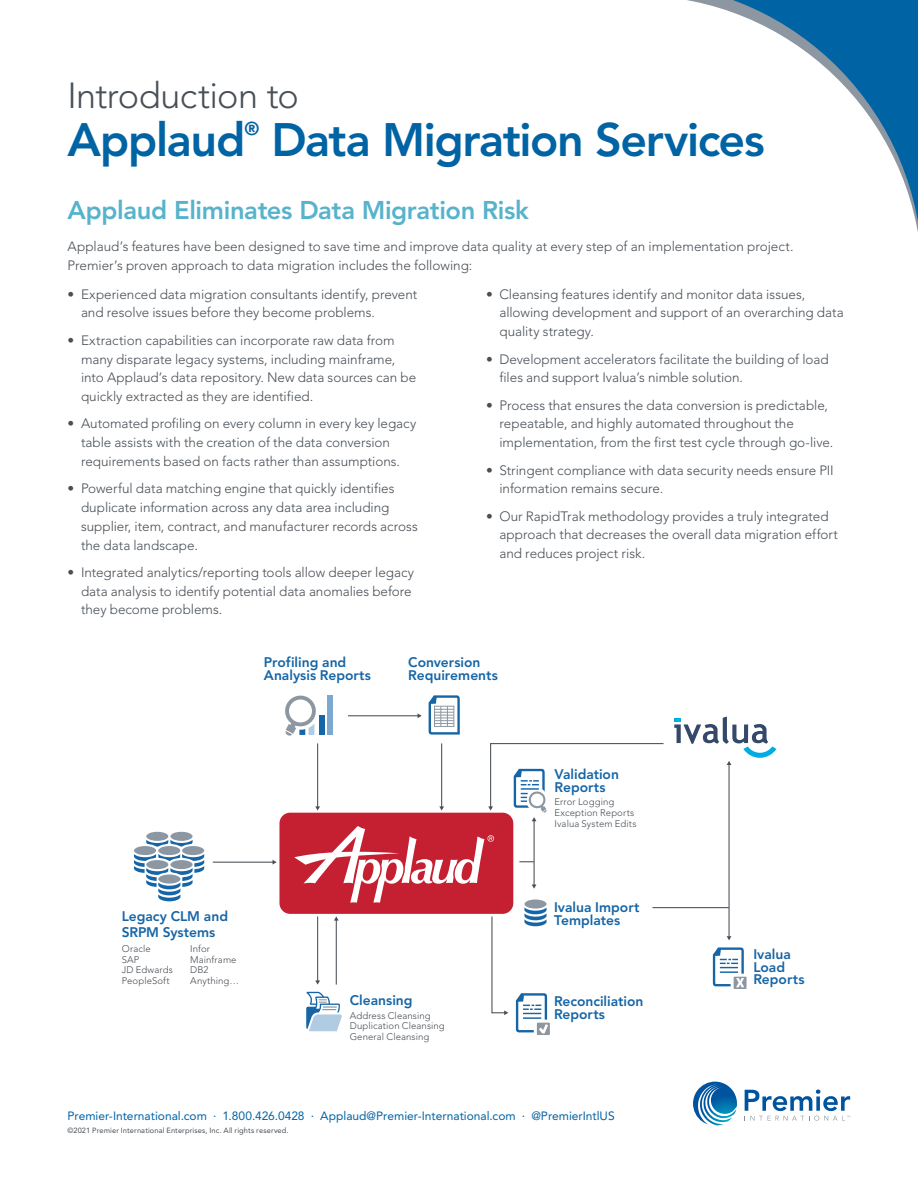
<style>
.page{position:relative;width:918px;height:1188px;background:#fff}
.page>*{position:absolute;margin:0;border:0;box-sizing:border-box;transform-origin:0 0}
.t1{font:800 46.5px "Avenir";letter-spacing:-.03em;color:#0063a4}
.t2{font:300 36px "Avenir";letter-spacing:-.02em;color:#484f56}
.subhead{font:800 25.5px "Avenir";letter-spacing:-.015em;color:#57b3cc}
.t3{font:800 18.6px "Avenir";color:#0063a4}
.t4{font:800 13.8px/12.8px "Avenir";color:#1665a6}
.Bullets{font:300 13.5px/18.8px "Avenir";color:#484f56}
.body{font:300 13.5px/18.8px "Avenir";color:#484f56}
.body-2{font:12px "Avenir";color:#0063a4}
.t5{font:300 9.6px/10.6px "Avenir";letter-spacing:.01em;color:#484f56}
.body-3{font:7.5px "Avenir";letter-spacing:.015em;color:#484f56}
</style>
<div class="page">
<svg style="left:687px;top:0;width:231px;height:232px"></svg>
<hr style="left:348px;top:715px;width:70px;height:1px;background:#484f56">
<svg style="left:418px;top:713px;width:4px;height:5px"></svg>
<hr style="left:213px;top:862px;width:60px;height:1px;background:#484f56">
<svg style="left:273px;top:860px;width:4px;height:5px"></svg>
<svg style="left:133px;top:831px;width:72px;height:71px"></svg>
<div style="left:327px;top:696px;width:6px;height:39px;background:#7da8cf"></div>
<div style="left:319px;top:715px;width:6px;height:20px;background:#1665a6"></div>
<svg style="left:285px;top:695px;width:31px;height:41px"></svg>
<svg style="left:713px;top:947px;width:34px;height:42px"></svg>
<svg style="left:429px;top:695px;width:31px;height:40px"></svg>
<div style="left:434px;top:706px;width:20px;height:21px;border:1px solid #8c97a2"></div>
<div style="left:279px;top:813px;width:234px;height:101px;background:#c52032;border-radius:11px"></div>
<hr style="left:729px;top:764px;width:1px;height:173px;background:#484f56">
<svg style="left:727px;top:936px;width:4px;height:4px"></svg>
<hr style="left:652px;top:907px;width:77px;height:1px;background:#484f56">
<svg style="left:294px;top:743px;width:371px;height:292px"></svg>
<svg style="left:674px;top:717px;width:102px;height:48px"></svg>
<svg style="left:693px;top:1082px;width:44px;height:43px"></svg>
<svg style="left:745px;top:1090px;width:105px;height:31px"></svg>
<p class="t2" style="left:68px;top:75px;width:233px">Introduction to</p>
<p class="t1" style="left:68px;top:113px;width:179px">Applaud</p>
<p class="t3" style="left:244px;top:118px;width:16px">®</p>
<p class="t1" style="left:271px;top:113px;width:495px">Data Migration Services</p>
<p class="subhead" style="left:68px;top:195px;width:463px">Applaud Eliminates Data Migration Risk</p>
<p class="body" style="left:68px;top:237px;width:728px">Applaud’s features have been designed to save time and improve data quality at every step of an implementation project.<br>Premier’s proven approach to data migration includes the following:</p>
<p class="Bullets" style="left:81px;top:285px;width:338px;text-indent:-14px">• Experienced data migration consultants identify, prevent and resolve issues before they become problems.</p>
<p class="Bullets" style="left:81px;top:331px;width:337px;text-indent:-14px">• Extraction capabilities can incorporate raw data from many disparate legacy systems, including mainframe, into Applaud’s data repository. New data sources can be quickly extracted as they are identified.</p>
<p class="Bullets" style="left:81px;top:414px;width:337px;text-indent:-14px">• Automated profiling on every column in every key legacy table assists with the creation of the data conversion requirements based on facts rather than assumptions.</p>
<p class="Bullets" style="left:81px;top:479px;width:338px;text-indent:-14px">• Powerful data matching engine that quickly identifies duplicate information across any data area including supplier, item, contract, and manufacturer records across the data landscape.</p>
<p class="Bullets" style="left:81px;top:563px;width:335px;text-indent:-14px">• Integrated analytics/reporting tools allow deeper legacy data analysis to identify potential data anomalies before they become problems.</p>
<p class="Bullets" style="left:500px;top:285px;width:346px;text-indent:-14px">• Cleansing features identify and monitor data issues, allowing development and support of an overarching data quality strategy.</p>
<p class="Bullets" style="left:500px;top:349px;width:331px;text-indent:-14px">• Development accelerators facilitate the building of load files and support Ivalua’s nimble solution.</p>
<p class="Bullets" style="left:500px;top:396px;width:335px;text-indent:-14px">• Process that ensures the data conversion is predictable, repeatable, and highly automated throughout the implementation, from the first test cycle through go-live.</p>
<p class="Bullets" style="left:500px;top:460px;width:336px;text-indent:-14px">• Stringent compliance with data security needs ensure PII information remains secure.</p>
<p class="Bullets" style="left:500px;top:507px;width:340px;text-indent:-14px">• Our RapidTrak methodology provides a truly integrated approach that decreases the overall data migration effort and reduces project risk.</p>
<p class="t4" style="left:264px;top:656px;width:109px">Profiling and<br>Analysis Reports</p>
<p class="t4" style="left:408px;top:656px;width:91px">Conversion<br>Requirements</p>
<p class="t4" style="left:122px;top:909px;width:108px;line-height:15.6px">Legacy CLM and<br>SRPM Systems</p>
<p class="t5" style="left:122px;top:943px;width:30px">Oracle</p>
<p class="t5" style="left:190px;top:943px;width:21px">Infor</p>
<p class="t5" style="left:122px;top:954px;width:19px">SAP</p>
<p class="t5" style="left:190px;top:954px;width:48px">Mainframe</p>
<p class="t5" style="left:122px;top:965px;width:53px">JD Edwards</p>
<p class="t5" style="left:190px;top:965px;width:20px">DB2</p>
<p class="t5" style="left:122px;top:975px;width:49px">PeopleSoft</p>
<p class="t5" style="left:190px;top:975px;width:50px">Anything…</p>
<p class="t4" style="left:350px;top:994px;width:64px">Cleansing</p>
<p class="t5" style="left:350px;top:1010px;width:96px">Address Cleansing<br>Duplication Cleansing<br>General Cleansing</p>
<p class="t4" style="left:555px;top:768px;width:66px">Validation<br>Reports</p>
<p class="t5" style="left:555px;top:797px;width:83px">Error Logging<br>Exception Reports<br>Ivalua System Edits</p>
<p class="t4" style="left:554px;top:901px;width:87px">Ivalua Import<br>Templates</p>
<p class="t4" style="left:554px;top:995px;width:91px">Reconciliation<br>Reports</p>
<p class="body-2" style="left:68px;top:1109px;width:549px">Premier-International.com · 1.800.426.0428 · Applaud@Premier-International.com · @PremierIntlUS</p>
<p class="body-3" style="left:68px;top:1126px;width:223px">©2021 Premier International Enterprises, Inc. All rights reserved.</p>
<p class="t4" style="left:753px;top:948px;width:53px">Ivalua<br>Load<br>Reports</p>
</div>
